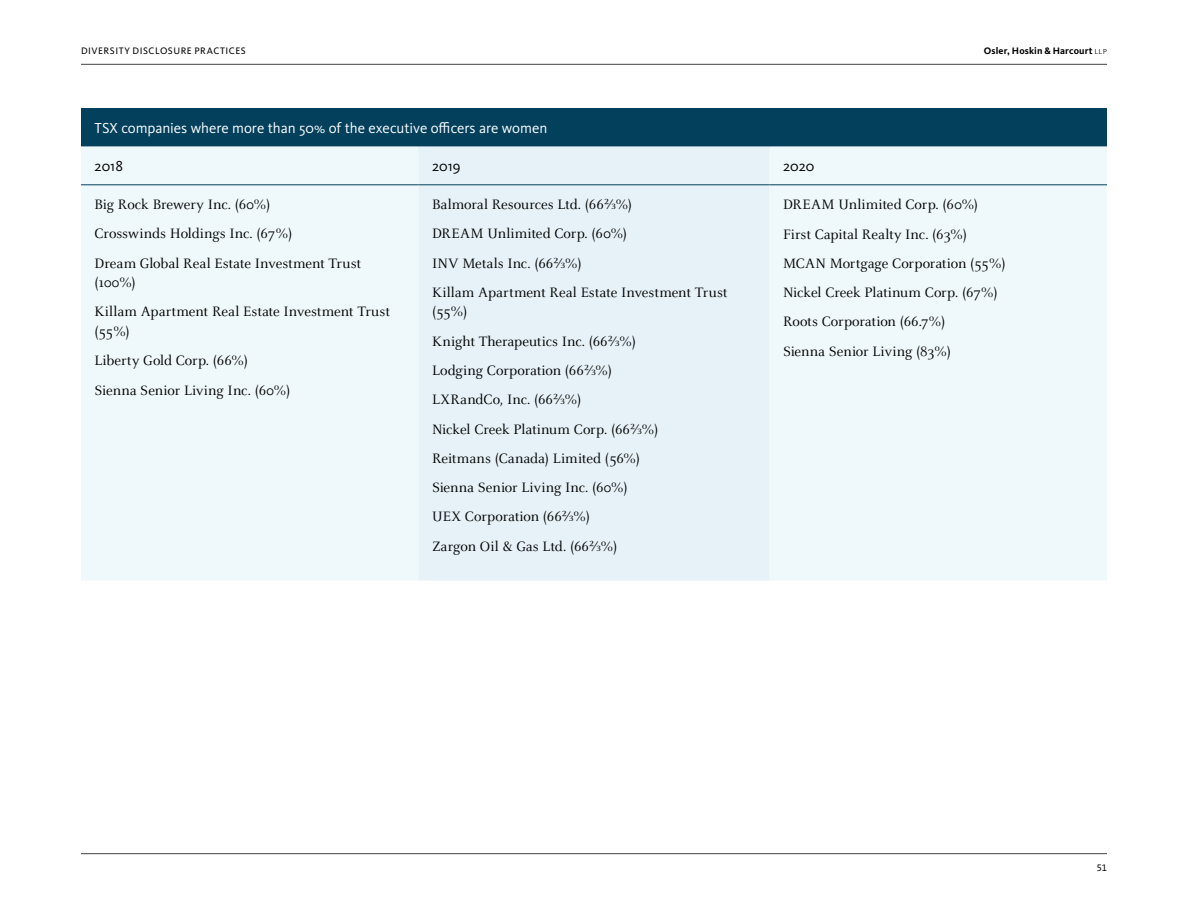
<style>
.page{position:relative;width:1188px;height:918px;background:#fff}
.page>*{position:absolute;margin:0;border:0;box-sizing:border-box;transform-origin:0 0}
.t1{font:15px/29.2px "Celeste OT";color:#000}
.t2{font:15px "Kievit Pro";letter-spacing:-.005em;color:#fff}
.t3{font:15px "Kievit Pro";color:#000}
.t4{font:9.75px "Kievit Pro";letter-spacing:.05em;color:#000}
.t5{font:700 9.75px "Kievit Pro";letter-spacing:.015em;color:#000}
.s1{font-weight:300}
</style>
<div class="page">
<hr style="left:81px;top:853px;width:1026px;height:1px;background:#414141">
<hr style="left:81px;top:64px;width:1026px;height:1px;background:#414141">
<div style="left:81px;top:108px;width:1026px;height:38px;background:#03405c"></div>
<div style="left:81px;top:146px;width:1026px;height:434px;background:#eff8fa"></div>
<div style="left:418px;top:146px;width:352px;height:434px;background:#e6f2f7"></div>
<hr style="left:81px;top:184px;width:337px;height:1px;background:#03405c">
<hr style="left:418px;top:184px;width:352px;height:1px;background:#03405c">
<hr style="left:770px;top:184px;width:337px;height:1px;background:#03405c">
<p class="t4" style="left:81px;top:45px;width:166px">DIVERSITY DISCLOSURE PRACTICES</p>
<p class="t5" style="left:984px;top:45px;width:125px">Osler, Hoskin &amp; Harcourt <span class="s1">llp</span></p>
<p class="t2" style="left:94px;top:119px;width:454px">TSX companies where more than 50% of the executive officers are women</p>
<p class="t3" style="left:94px;top:157px;width:30px">2018</p>
<p class="t3" style="left:432px;top:157px;width:30px">2019</p>
<p class="t3" style="left:783px;top:157px;width:33px">2020</p>
<p class="t1" style="left:94px;top:190px;width:268px">Big Rock Brewery Inc. (60%)<br>Crosswinds Holdings Inc. (67%)<br>Dream Global Real Estate Investment Trust</p>
<p class="t1" style="left:94px;top:268px;width:297px">(100%)<br>Killam Apartment Real Estate Investment Trust</p>
<p class="t1" style="left:94px;top:317px;width:197px">(55%)<br>Liberty Gold Corp. (66%)<br>Sienna Senior Living Inc. (60%)</p>
<p class="t1" style="left:432px;top:190px;width:297px">Balmoral Resources Ltd. (66⅔%)<br>DREAM Unlimited Corp. (60%)<br>INV Metals Inc. (66⅔%)<br>Killam Apartment Real Estate Investment Trust</p>
<p class="t1" style="left:432px;top:297px;width:228px">(55%)<br>Knight Therapeutics Inc. (66⅔%)<br>Lodging Corporation (66⅔%)<br>LXRandCo, Inc. (66⅔%)<br>Nickel Creek Platinum Corp. (66⅔%)<br>Reitmans (Canada) Limited (56%)<br>Sienna Senior Living Inc. (60%)<br>UEX Corporation (66⅔%)<br>Zargon Oil &amp; Gas Ltd. (66⅔%)</p>
<p class="t1" style="left:783px;top:190px;width:224px">DREAM Unlimited Corp. (60%)<br>First Capital Realty Inc. (63%)<br>MCAN Mortgage Corporation (55%)<br>Nickel Creek Platinum Corp. (67%)<br>Roots Corporation (66.7%)<br>Sienna Senior Living (83%)</p>
<p class="t4" style="left:1097px;top:862px;width:12px">51</p>
</div>
